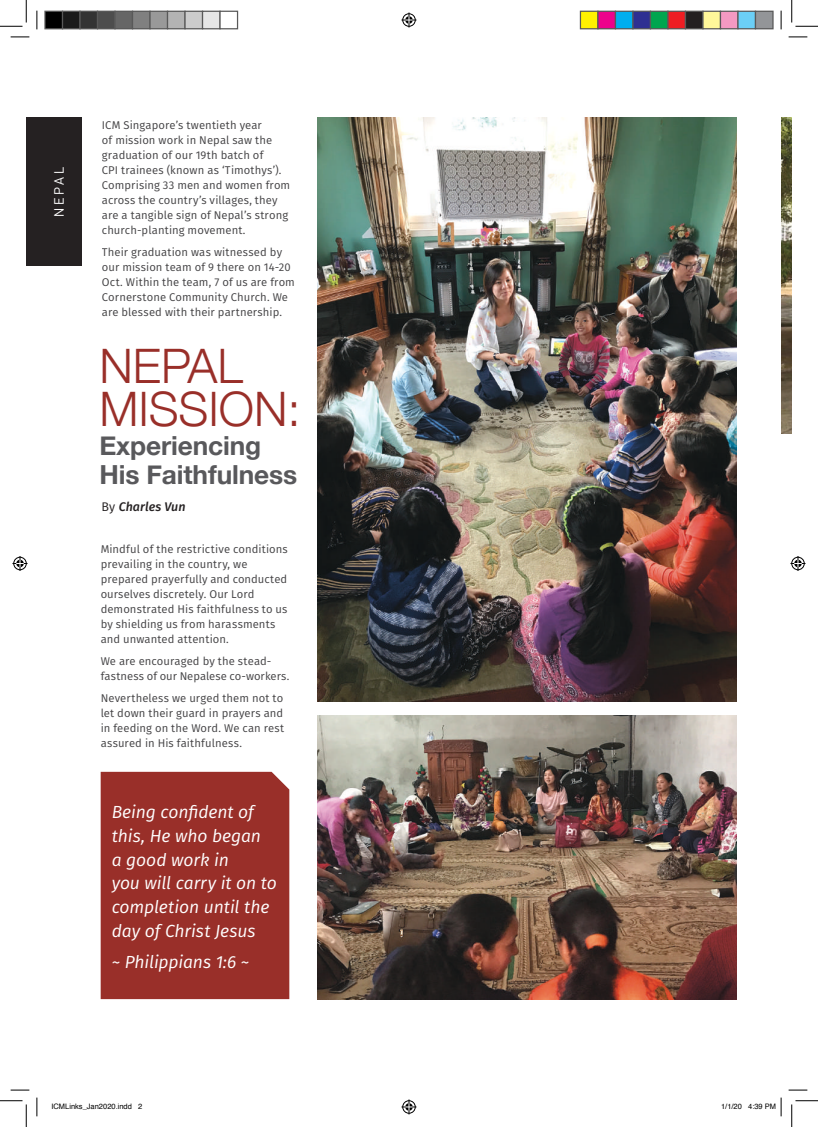
<style>
.page{position:relative;width:818px;height:1127px;background:#fff}
.page>*{position:absolute;margin:0;border:0;box-sizing:border-box;transform-origin:0 0}
.t1{font:300 47.5px/43.8px "Helvetica Neue";color:#992f29}
.t2{font:700 26.25px/28.8px "Helvetica Neue";letter-spacing:-.005em;color:#59595c}
.t3{font:italic 17.5px/23.8px "Fira Sans";letter-spacing:-.01em;color:#fff}
.t4{font:13.75px "D DIN";letter-spacing:.2em;color:#fff}
.t5{font:italic 500 12.5px "Fira Sans";letter-spacing:.005em;color:#252122}
.t6{font:11.25px/15px "Fira Sans";letter-spacing:.01em;color:#424143}
.t7{font:7.5px "Helvetica";color:#000}
.s1{font-weight:400;font-style:normal}
</style>
<div class="page">
<img style="left:318px;top:117px;width:418px;height:584px">
<img style="left:781px;top:117px;width:11px;height:317px">
<img style="left:318px;top:715px;width:418px;height:283px">
<div style="left:26px;top:117px;width:56px;height:149px;background:#252122"></div>
<div style="left:101px;top:771px;width:188px;height:227px;background:#992f29"></div>
<svg style="left:11px;top:36px;width:18px;height:2px"></svg>
<svg style="left:788px;top:36px;width:19px;height:2px"></svg>
<svg style="left:11px;top:1089px;width:18px;height:1px"></svg>
<svg style="left:788px;top:1089px;width:19px;height:1px"></svg>
<svg style="left:36px;top:11px;width:2px;height:18px"></svg>
<svg style="left:36px;top:1097px;width:2px;height:18px"></svg>
<svg style="left:780px;top:11px;width:2px;height:18px"></svg>
<svg style="left:0;top:0;width:27px;height:27px"></svg>
<svg style="left:0;top:1100px;width:27px;height:26px"></svg>
<svg style="left:791px;top:0;width:27px;height:27px"></svg>
<svg style="left:791px;top:1100px;width:27px;height:26px"></svg>
<svg style="left:401px;top:13px;width:15px;height:15px"></svg>
<svg style="left:401px;top:1099px;width:15px;height:15px"></svg>
<svg style="left:13px;top:556px;width:15px;height:15px"></svg>
<svg style="left:790px;top:556px;width:15px;height:15px"></svg>
<div style="left:45px;top:11px;width:18px;height:18px;background:#000"></div>
<div style="left:44px;top:11px;width:19px;height:18px;border:1px solid #595959"></div>
<div style="left:63px;top:11px;width:17px;height:18px;background:#1a1a1a"></div>
<div style="left:62px;top:11px;width:19px;height:18px;border:1px solid #595959"></div>
<div style="left:80px;top:11px;width:18px;height:18px;background:#333"></div>
<div style="left:79px;top:11px;width:19px;height:18px;border:1px solid #595959"></div>
<div style="left:98px;top:11px;width:17px;height:18px;background:#4d4d4d"></div>
<div style="left:97px;top:11px;width:19px;height:18px;border:1px solid #595959"></div>
<div style="left:115px;top:11px;width:18px;height:18px;background:#666"></div>
<div style="left:114px;top:11px;width:19px;height:18px;border:1px solid #595959"></div>
<div style="left:133px;top:11px;width:17px;height:18px;background:#808080"></div>
<div style="left:132px;top:11px;width:19px;height:18px;border:1px solid #595959"></div>
<div style="left:150px;top:11px;width:18px;height:18px;background:#999"></div>
<div style="left:149px;top:11px;width:19px;height:18px;border:1px solid #595959"></div>
<div style="left:168px;top:11px;width:17px;height:18px;background:#b3b3b3"></div>
<div style="left:167px;top:11px;width:19px;height:18px;border:1px solid #595959"></div>
<div style="left:185px;top:11px;width:18px;height:18px;background:#ccc"></div>
<div style="left:184px;top:11px;width:19px;height:18px;border:1px solid #595959"></div>
<div style="left:203px;top:11px;width:17px;height:18px;background:#e6e6e6"></div>
<div style="left:202px;top:11px;width:19px;height:18px;border:1px solid #595959"></div>
<div style="left:219px;top:11px;width:19px;height:18px;border:1px solid #595959"></div>
<div style="left:580px;top:11px;width:18px;height:18px;background:#fff101"></div>
<div style="left:580px;top:11px;width:18px;height:18px;border:1px solid #595959"></div>
<div style="left:598px;top:11px;width:17px;height:18px;background:#ed028c"></div>
<div style="left:597px;top:11px;width:19px;height:18px;border:1px solid #595959"></div>
<div style="left:615px;top:11px;width:18px;height:18px;background:#00aeef"></div>
<div style="left:615px;top:11px;width:18px;height:18px;border:1px solid #595959"></div>
<div style="left:633px;top:11px;width:17px;height:18px;background:#2e3092"></div>
<div style="left:632px;top:11px;width:19px;height:18px;border:1px solid #595959"></div>
<div style="left:650px;top:11px;width:18px;height:18px;background:#00a54f"></div>
<div style="left:650px;top:11px;width:18px;height:18px;border:1px solid #595959"></div>
<div style="left:668px;top:11px;width:17px;height:18px;background:#ee1d23"></div>
<div style="left:667px;top:11px;width:19px;height:18px;border:1px solid #595959"></div>
<div style="left:685px;top:11px;width:18px;height:18px;background:#231f20"></div>
<div style="left:685px;top:11px;width:18px;height:18px;border:1px solid #595959"></div>
<div style="left:703px;top:11px;width:17px;height:18px;background:#fff79a"></div>
<div style="left:702px;top:11px;width:19px;height:18px;border:1px solid #595959"></div>
<div style="left:720px;top:11px;width:18px;height:18px;background:#f499c2"></div>
<div style="left:720px;top:11px;width:18px;height:18px;border:1px solid #595959"></div>
<div style="left:738px;top:11px;width:17px;height:18px;background:#6bcff6"></div>
<div style="left:737px;top:11px;width:19px;height:18px;border:1px solid #595959"></div>
<div style="left:755px;top:11px;width:18px;height:18px;background:#939598"></div>
<div style="left:755px;top:11px;width:18px;height:18px;border:1px solid #595959"></div>
<svg style="left:780px;top:1097px;width:2px;height:18px"></svg>
<p class="t4" style="left:52px;top:217px;width:52px;rotate:-90deg">NEPAL</p>
<p class="t6" style="left:102px;top:117px;width:190px">ICM Singapore’s twentieth year<br>of mission work in Nepal saw the graduation of our 19th batch of<br>CPI trainees (known as ‘Timothys’).<br>Comprising 33 men and women from across the country’s villages, they are a tangible sign of Nepal’s strong church-planting movement.</p>
<p class="t6" style="left:102px;top:244px;width:194px">Their graduation was witnessed by our mission team of 9 there on 14-20<br>Oct. Within the team, 7 of us are from Cornerstone Community Church. We are blessed with their partnership.</p>
<h1 class="t1" style="left:99px;top:340px;width:203px">NEPAL<br>MISSION:</h1>
<h2 class="t2" style="left:99px;top:432px;width:199px">Experiencing<br>His Faithfulness</h2>
<p class="t5" style="left:101px;top:496px;width:86px"><span class="s1">By</span> Charles Vun</p>
<p class="t6" style="left:101px;top:540px;width:189px">Mindful of the restrictive conditions prevailing in the country, we prepared prayerfully and conducted ourselves discretely. Our Lord demonstrated His faithfulness to us by shielding us from harassments and unwanted attention.</p>
<p class="t6" style="left:101px;top:653px;width:190px">We are encouraged by the stead&shy;fastness of our Nepalese co-workers.</p>
<p class="t6" style="left:101px;top:690px;width:185px;text-align:justify">Nevertheless we urged them not to let down their guard in prayers and in feeding on the Word. We can rest assured in His faithfulness.</p>
<h3 class="t3" style="left:112px;top:799px;width:167px">Being confident of this, He who began<br>a good work in<br>you will carry it on to completion until the day of Christ Jesus</h3>
<h3 class="t3" style="left:112px;top:949px;width:139px">~ Philippians 1:6 ~</h3>
<p class="t7" style="left:51px;top:1100px;width:92px">ICMLinks_Jan2020.indd 2</p>
<p class="t7" style="left:721px;top:1100px;width:57px">1/1/20 4:39 PM</p>
</div>
